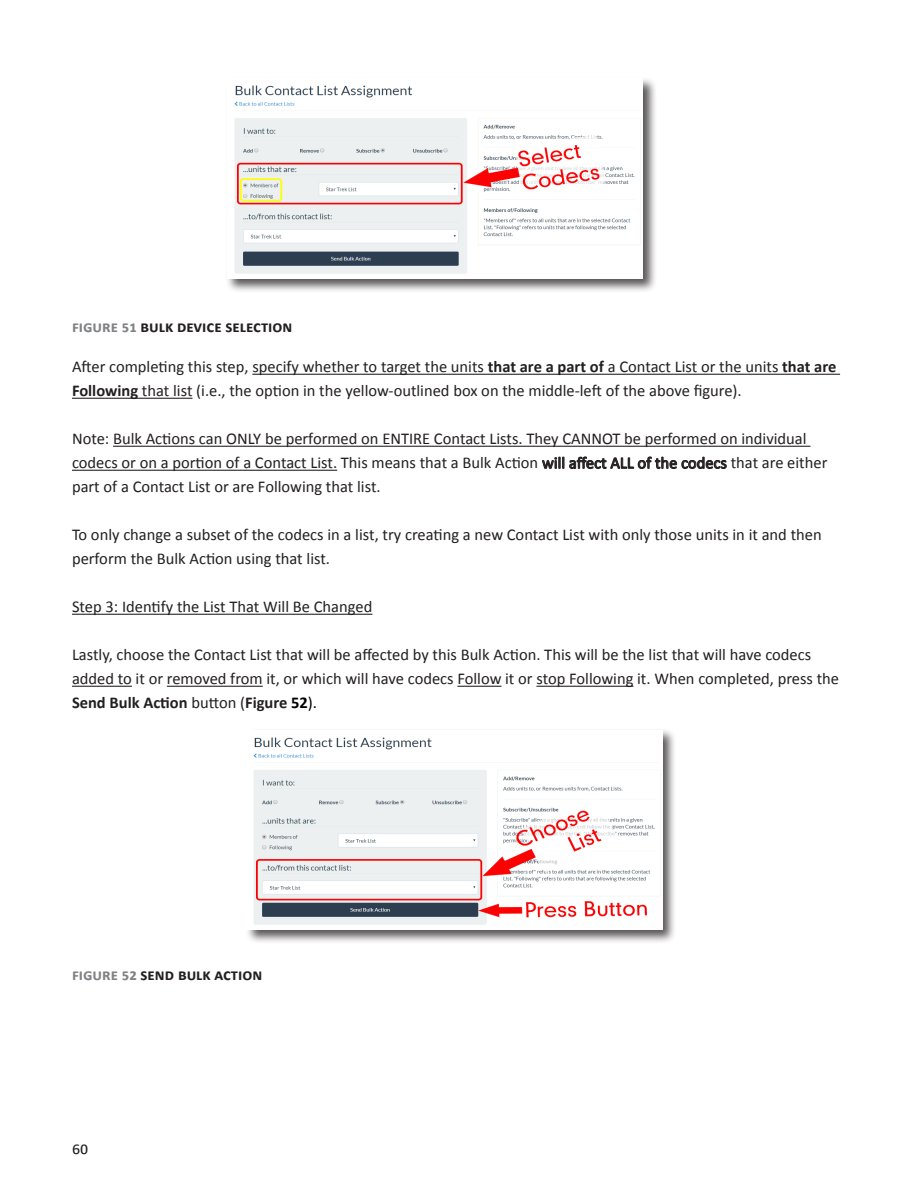
<style>
.page{position:relative;width:918px;height:1188px;background:#fff}
.page>*{position:absolute;margin:0;border:0;box-sizing:border-box;transform-origin:0 0}
.t1{font:18px "Calibri";color:#231f20}
.Paragraph{font:16.5px/24px "Calibri";color:#231f20}
.Paragraph-2{font:700 16.5px "Calibri";color:#231f20}
.s1{color:#808285}
.s2{font-weight:700}
.s3{font-weight:700;color:#000}
.s4{color:#000}
</style>
<div class="page">
<hr style="left:252px;top:374px;width:588px;height:1px;background:#231f20">
<hr style="left:72px;top:398px;width:121px;height:1px;background:#231f20">
<hr style="left:113px;top:446px;width:697px;height:1px;background:#231f20">
<hr style="left:72px;top:470px;width:265px;height:1px;background:#231f20">
<hr style="left:72px;top:614px;width:300px;height:1px;background:#231f20">
<hr style="left:72px;top:686px;width:60px;height:1px;background:#231f20">
<hr style="left:167px;top:686px;width:96px;height:1px;background:#231f20">
<hr style="left:457px;top:686px;width:44px;height:1px;background:#231f20">
<hr style="left:536px;top:686px;width:97px;height:1px;background:#231f20">
<svg style="left:542px;top:457px;width:185px;height:12px"></svg>
<div style="left:226px;top:77px;width:431px;height:216px;background:#231f20;opacity:.75"></div>
<img style="left:227px;top:79px;width:416px;height:199px">
<div style="left:245px;top:728px;width:432px;height:216px;background:#231f20;opacity:.75"></div>
<img style="left:247px;top:730px;width:415px;height:200px">
<p class="Paragraph-2" style="left:72px;top:315px;width:222px"><span class="s1">Figure 51</span> Bulk device selection</p>
<p class="Paragraph" style="left:72px;top:354px;width:766px">After completing this step, specify whether to target the units <span class="s2">that are a part of</span> a Contact List or the units <span class="s2">that are<br>Following</span> that list (i.e., the option in the yellow-outlined box on the middle-left of the above figure).</p>
<p class="Paragraph" style="left:72px;top:426px;width:757px">Note: Bulk Actions can ONLY be performed on ENTIRE Contact Lists. They CANNOT be performed on individual codecs or on a portion of a Contact List. This means that a Bulk Action will affect ALL of the codecs that are either part of a Contact List or are Following that list.</p>
<p class="Paragraph" style="left:72px;top:522px;width:751px">To only change a subset of the codecs in a list, try creating a new Contact List with only those units in it and then perform the Bulk Action using that list.</p>
<p class="Paragraph" style="left:72px;top:594px;width:302px">Step 3: Identify the List That Will Be Changed</p>
<p class="Paragraph" style="left:72px;top:642px;width:769px">Lastly, choose the Contact List that will be affected by this Bulk Action. This will be the list that will have codecs added to it or removed from it, or which will have codecs Follow it or stop Following it. When completed, press the<br><span class="s2">Send Bulk Action</span> button (<span class="s2">Figure</span> <span class="s3">52</span><span class="s4">).</span></p>
<p class="Paragraph-2" style="left:72px;top:963px;width:192px"><span class="s1">Figure 52</span> send bulk action</p>
<p class="t1" style="left:72px;top:1135px;width:18px">60</p>
</div>
